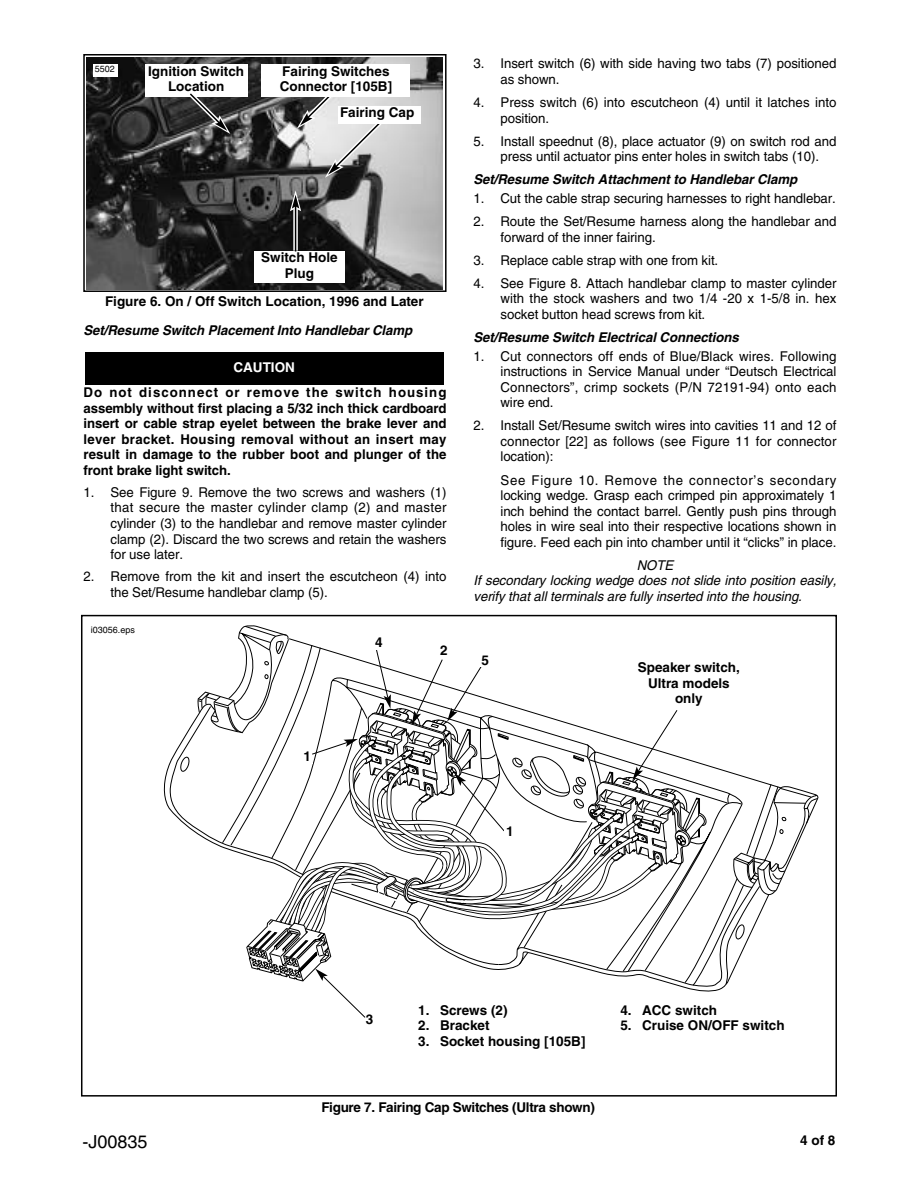
<style>
.page{position:relative;width:918px;height:1188px;background:#fff}
.page>*{position:absolute;margin:0;border:0;box-sizing:border-box;transform-origin:0 0}
.t1{font:18px "Helvetica";color:#000}
.t2{font:13.5px/15.5px "Helvetica";letter-spacing:-.005em;color:#000;text-align:justify}
.t3{font:700 13.5px/15.5px "Helvetica";color:#000;text-align:center}
.t4{font:italic 700 13.5px "Helvetica";letter-spacing:-.005em;color:#000}
.t5{font:italic 13.5px/15.5px "Helvetica";letter-spacing:-.005em;color:#000}
.t6{font:700 13.5px "Helvetica";letter-spacing:-.02em;color:#000}
.t7{font:700 13.5px "Helvetica";color:#fff}
.t8{font:9px "Helvetica";color:#000}
</style>
<div class="page">
<div style="left:85px;top:353px;width:358px;height:32px;background:#000"></div>
<img style="left:87px;top:57px;width:355px;height:232px">
<div style="left:83px;top:54px;width:364px;height:238px;border:2px solid #000"></div>
<div style="left:93px;top:64px;width:25px;height:12px;background:#fff"></div>
<div style="left:145px;top:64px;width:102px;height:33px;background:#fff"></div>
<div style="left:254px;top:251px;width:91px;height:31px;background:#fff"></div>
<svg style="left:293px;top:211px;width:5px;height:40px"></svg>
<hr style="left:295px;top:206px;width:1px;height:46px;background:#000">
<svg style="left:290px;top:190px;width:11px;height:21px"></svg>
<svg style="left:185px;top:93px;width:45px;height:41px;background:#585858"></svg>
<div style="left:262px;top:65px;width:148px;height:32px;background:#fff"></div>
<svg style="left:297px;top:97px;width:89px;height:81px;background:#b0b0b0"></svg>
<div style="left:339px;top:106px;width:82px;height:18px;background:#fff"></div>
<div style="left:81px;top:615px;width:756px;height:482px;border:2px solid #000"></div>
<svg style="left:197px;top:625px;width:622px;height:393px"></svg>
<p class="t8" style="left:95px;top:66px;width:22px">5502</p>
<p class="t3" style="left:148px;top:64px;width:97px">Ignition Switch<br>Location</p>
<p class="t3" style="left:280px;top:65px;width:114px;text-align:left">Fairing Switches<br>Connector [105B]</p>
<p class="t3" style="left:340px;top:106px;width:76px">Fairing Cap</p>
<p class="t3" style="left:261px;top:251px;width:78px">Switch Hole<br>Plug</p>
<p class="t3" style="left:105px;top:295px;width:320px">Figure 6. On / Off Switch Location, 1996 and Later</p>
<p class="t4" style="left:84px;top:326px;width:330px">Set/Resume Switch Placement Into Handlebar Clamp</p>
<p class="t7" style="left:233px;top:362px;width:63px">CAUTION</p>
<p class="t3" style="left:84px;top:386px;width:365px;text-align:justify">Do not disconnect or remove the switch housing assembly without first placing a 5/32 inch thick cardboard insert or cable strap eyelet between the brake lever and lever bracket. Housing removal without an insert may result in damage to the rubber boot and plunger of the front brake light switch.</p>
<p class="t2" style="left:111px;top:486px;width:337px;text-indent:-27px">1. See Figure 9. Remove the two screws and washers (1) that secure the master cylinder clamp (2) and master cylinder (3) to the handlebar and remove master cylinder clamp (2). Discard the two screws and retain the washers for use later.</p>
<p class="t2" style="left:111px;top:570px;width:337px;text-indent:-27px">2. Remove from the kit and insert the escutcheon (4) into the Set/Resume handlebar clamp (5).</p>
<p class="t8" style="left:91px;top:627px;width:46px">i03056.eps</p>
<p class="t3" style="left:304px;top:750px;width:9px">1</p>
<p class="t3" style="left:375px;top:636px;width:9px">4</p>
<p class="t3" style="left:440px;top:644px;width:9px">2</p>
<p class="t2" style="left:501px;top:57px;width:337px;text-indent:-27px">3. Insert switch (6) with side having two tabs (7) positioned as shown.</p>
<p class="t2" style="left:501px;top:96px;width:337px;text-indent:-27px">4. Press switch (6) into escutcheon (4) until it latches into position.</p>
<p class="t2" style="left:501px;top:135px;width:337px;text-indent:-27px">5. Install speednut (8), place actuator (9) on switch rod and press until actuator pins enter holes in switch tabs (10).</p>
<p class="t4" style="left:474px;top:175px;width:325px">Set/Resume Switch Attachment to Handlebar Clamp</p>
<p class="t2" style="left:474px;top:192px;width:364px">1. Cut the cable strap securing harnesses to right handlebar.</p>
<p class="t2" style="left:501px;top:215px;width:337px;text-indent:-27px">2. Route the Set/Resume harness along the handlebar and forward of the inner fairing.</p>
<p class="t2" style="left:474px;top:254px;width:246px">3. Replace cable strap with one from kit.</p>
<p class="t2" style="left:501px;top:277px;width:338px;text-indent:-27px">4. See Figure 8. Attach handlebar clamp to master cylinder with the stock washers and two 1/4 -20 x 1-5/8 in. hex socket button head screws from kit.</p>
<p class="t4" style="left:474px;top:332px;width:267px">Set/Resume Switch Electrical Connections</p>
<p class="t2" style="left:501px;top:350px;width:338px;text-indent:-27px">1. Cut connectors off ends of Blue/Black wires. Following instructions in Service Manual under “Deutsch Electrical Connectors”, crimp sockets (P/N 72191-94) onto each wire end.</p>
<p class="t2" style="left:501px;top:419px;width:337px;text-indent:-27px">2. Install Set/Resume switch wires into cavities 11 and 12 of connector [22] as follows (see Figure 11 for connector location):</p>
<p class="t2" style="left:501px;top:473px;width:338px">See Figure 10. Remove the connector’s secondary locking wedge. Grasp each crimped pin approximately 1 inch behind the contact barrel. Gently push pins through holes in wire seal into their respective locations shown in figure. Feed each pin into chamber until it “clicks” in place.</p>
<p class="t5" style="left:474px;top:559px;width:364px;text-indent:163px">NOTE<br>If secondary locking wedge does not slide into position easily, verify that all terminals are fully inserted into the housing.</p>
<p class="t3" style="left:481px;top:654px;width:9px">5</p>
<p class="t3" style="left:506px;top:825px;width:9px">1</p>
<p class="t3" style="left:638px;top:661px;width:104px">Speaker switch,<br>Ultra models only</p>
<h1 class="t1" style="left:82px;top:1135px;width:67px">-J00835</h1>
<p class="t3" style="left:366px;top:1012px;width:9px">3</p>
<p class="t3" style="left:418px;top:1004px;width:91px">1. Screws (2)</p>
<p class="t3" style="left:418px;top:1019px;width:73px">2. Bracket</p>
<p class="t3" style="left:418px;top:1035px;width:169px">3. Socket housing [105B]</p>
<p class="t6" style="left:321px;top:1102px;width:275px">Figure 7. Fairing Cap Switches (Ultra shown)</p>
<p class="t3" style="left:620px;top:1004px;width:98px">4. ACC switch</p>
<p class="t3" style="left:620px;top:1019px;width:166px">5. Cruise ON/OFF switch</p>
<p class="t3" style="left:800px;top:1134px;width:37px">4 of 8</p>
</div>
